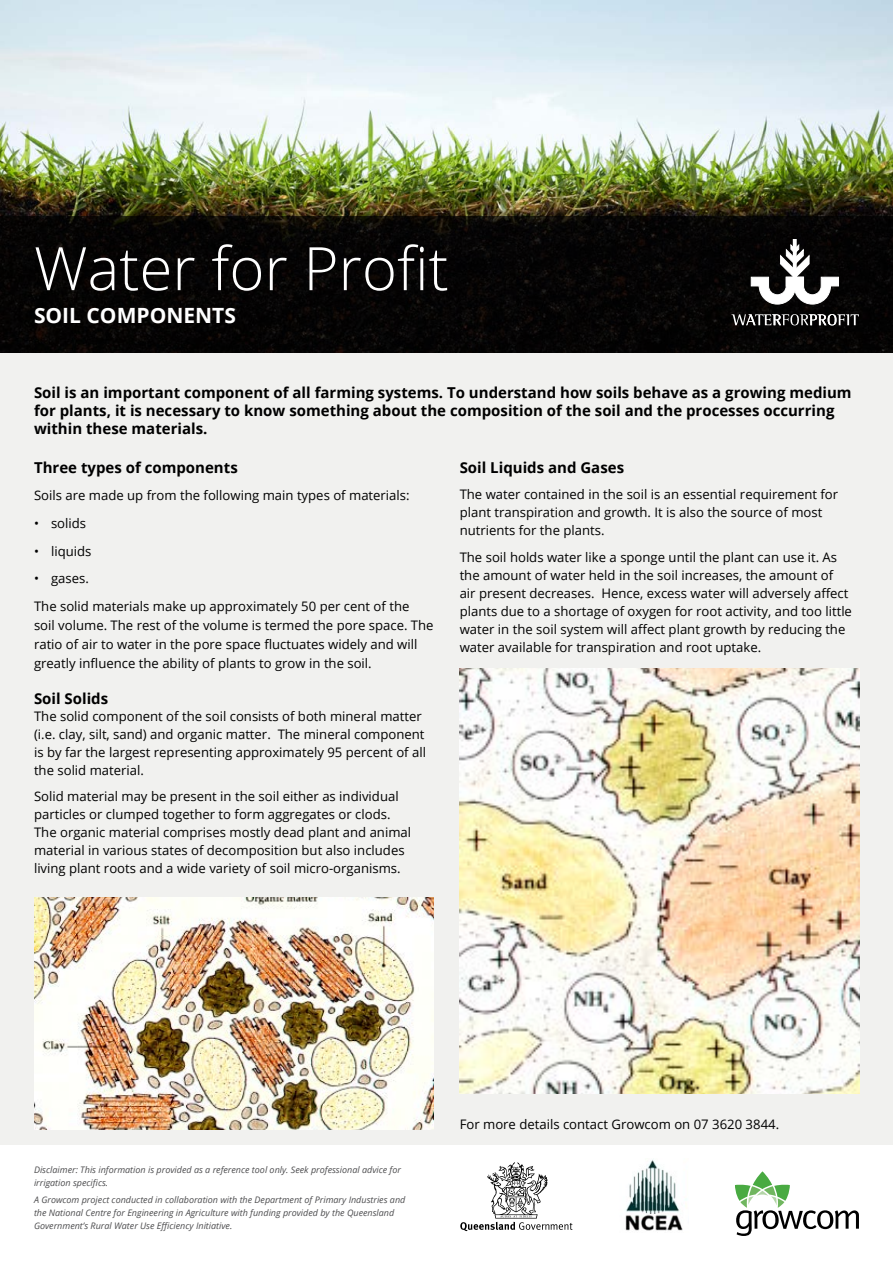
<style>
.page{position:relative;width:893px;height:1263px;background:#fff}
.page>*{position:absolute;margin:0;border:0;box-sizing:border-box;transform-origin:0 0}
.t1{font:300 60px "Open Sans";color:#fff}
.t2{font:700 21px "Open Sans";color:#fff}
.t3{font:700 15px/18px "Open Sans";color:#000}
.t4{font:13.2px/18px "Open Sans";color:#000}
.t5{font:italic 9px/13px "Open Sans";color:#4d4d4f}
</style>
<div class="page">
<img style="left:0;top:0;width:893px;height:217px">
<div style="left:0;top:217px;width:893px;height:136px;background:#050404"></div>
<div style="left:0;top:353px;width:893px;height:791px;background:#f1f1ef"></div>
<svg style="left:731px;top:314px;width:128px;height:11px"></svg>
<svg style="left:751px;top:244px;width:88px;height:60px"></svg>
<div style="left:793px;top:239px;width:3px;height:40px;border:1px solid #fff"></div>
<svg style="left:735px;top:1172px;width:124px;height:63px"></svg>
<img style="left:625px;top:1160px;width:58px;height:71px">
<svg style="left:460px;top:1162px;width:112px;height:69px"></svg>
<img style="left:34px;top:897px;width:399px;height:232px">
<img style="left:460px;top:669px;width:400px;height:424px">
<h1 class="t1" style="left:34px;top:227px;width:416px">Water for Profit</h1>
<h2 class="t2" style="left:34px;top:301px;width:202px">Soil components</h2>
<p class="t3" style="left:34px;top:384px;width:819px">Soil is an important component of all farming systems. To understand how soils behave as a growing medium for plants, it is necessary to know something about the composition of the soil and the processes occurring within these materials.</p>
<p class="t3" style="left:34px;top:458px;width:205px">Three types of components</p>
<p class="t4" style="left:34px;top:486px;width:377px">Soils are made up from the following main types of materials:</p>
<p class="t4" style="left:34px;top:514px;width:54px">• solids</p>
<p class="t4" style="left:34px;top:541px;width:59px">• liquids</p>
<p class="t4" style="left:34px;top:564px;width:377px;line-height:27.6px">• gases.<br>The solid materials make up approximately 50 per cent of the</p>
<p class="t4" style="left:34px;top:615px;width:401px;line-height:19px">soil volume. The rest of the volume is termed the pore space. The ratio of air to water in the pore space fluctuates widely and will greatly influence the ability of plants to grow in the soil.</p>
<p class="t3" style="left:34px;top:689px;width:76px">Soil Solids</p>
<p class="t4" style="left:34px;top:707px;width:394px">The solid component of the soil consists of both mineral matter (i.e. clay, silt, sand) and organic matter. The mineral component is by far the largest representing approximately 95 percent of all the solid material.</p>
<p class="t4" style="left:34px;top:787px;width:379px">Solid material may be present in the soil either as individual particles or clumped together to form aggregates or clods.<br>The organic material comprises mostly dead plant and animal material in various states of decomposition but also includes living plant roots and a wide variety of soil micro-organisms.</p>
<p class="t3" style="left:460px;top:458px;width:166px">Soil Liquids and Gases</p>
<p class="t4" style="left:460px;top:485px;width:380px">The water contained in the soil is an essential requirement for plant transpiration and growth. It is also the source of most nutrients for the plants.</p>
<p class="t4" style="left:460px;top:548px;width:394px">The soil holds water like a sponge until the plant can use it. As the amount of water held in the soil increases, the amount of air present decreases. Hence, excess water will adversely affect plants due to a shortage of oxygen for root activity, and too little water in the soil system will affect plant growth by reducing the water available for transpiration and root uptake.</p>
<p class="t5" style="left:34px;top:1162px;width:369px">Disclaimer: This information is provided as a reference tool only. Seek professional advice for irrigation specifics.</p>
<p class="t5" style="left:34px;top:1193px;width:373px">A Growcom project conducted in collaboration with the Department of Primary Industries and the National Centre for Engineering in Agriculture with funding provided by the Queensland<br>Government’s Rural Water Use Efficiency Initiative.</p>
<p class="t4" style="left:460px;top:1115px;width:321px">For more details contact Growcom on 07 3620 3844.</p>
</div>
